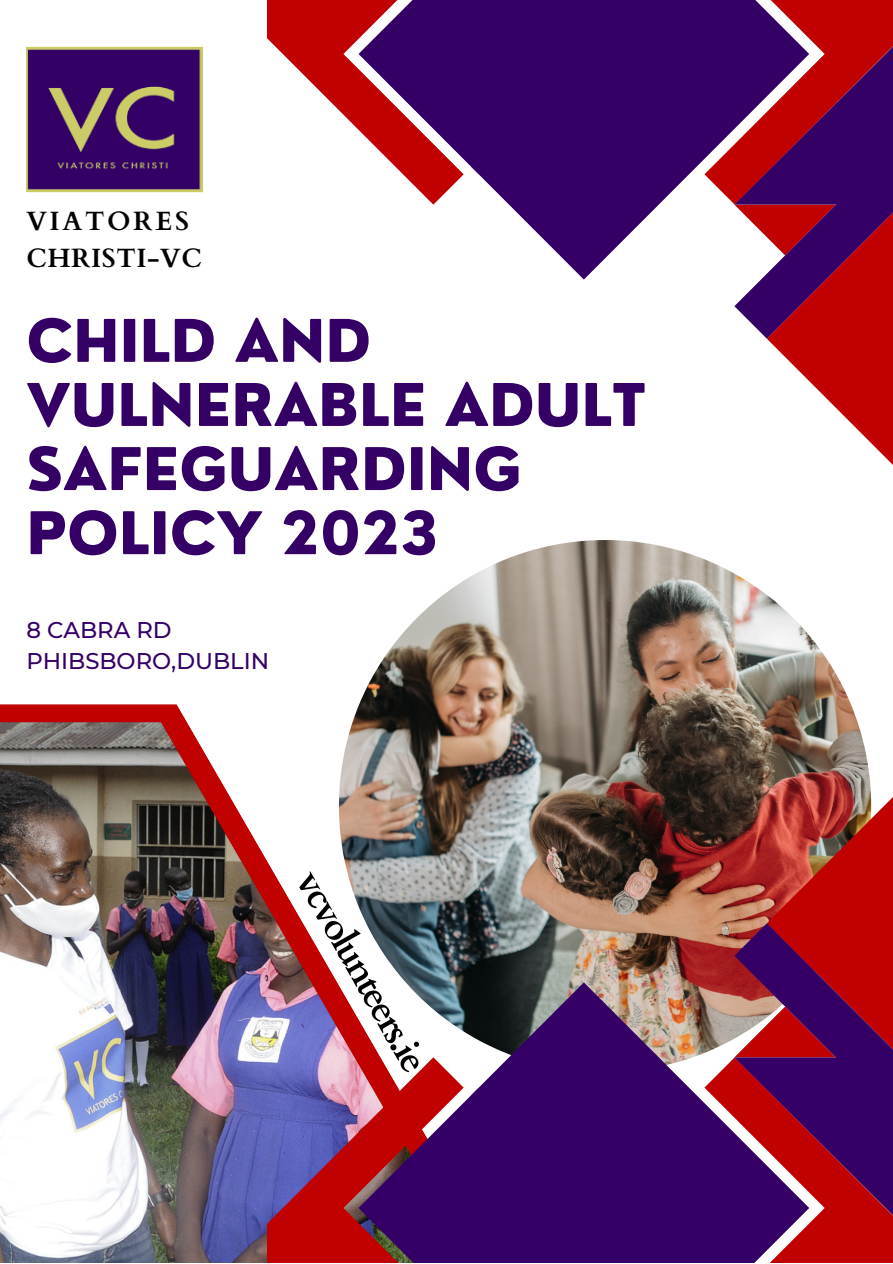
<style>
.page{position:relative;width:893px;height:1264px;background:#fff}
.page>*{position:absolute;margin:0;border:0;box-sizing:border-box;transform-origin:0 0}
.t1{font:800 57.3px/64.1px "Nourd";color:#350066}
.t2{font:700 37.5px "Cardo";color:#000}
.t3{font:700 26.4px "Cardo";letter-spacing:.02em;color:#000}
.t4{font:700 26.4px "Cardo";letter-spacing:.1em;color:#000}
.t5{font:500 22.65px "Montserrat";color:#350066}
</style>
<div class="page">
<svg style="left:0;top:704px;width:187px;height:18px;background:#c40c0c"></svg>
<img style="left:0;top:722px;width:339px;height:540px">
<img style="left:26px;top:46px;width:178px;height:147px">
<svg style="left:463px;top:0;width:241px;height:279px;fill:#350066"></svg>
<svg style="left:267px;top:0;width:196px;height:205px"></svg>
<svg style="left:704px;top:0;width:188px;height:464px"></svg>
<img style="left:339px;top:540px;width:532px;height:517px">
<svg style="left:358px;top:982px;width:346px;height:280px;background:#583076"></svg>
<svg style="left:267px;top:1057px;width:196px;height:205px;background:#8a3360"></svg>
<svg style="left:704px;top:788px;width:188px;height:474px;background:#8d2141"></svg>
<p class="t4" style="left:26px;top:204px;width:164px">VIATORES</p>
<p class="t3" style="left:26px;top:241px;width:177px">CHRISTI-VC</p>
<p class="t1" style="left:26px;top:308px;width:620px">CHILD AND<br>VULNERABLE ADULT<br>SAFEGUARDING<br>POLICY 2023</p>
<p class="t5" style="left:26px;top:616px;width:147px">8 CABRA RD</p>
<p class="t5" style="left:26px;top:647px;width:244px">PHIBSBORO,DUBLIN</p>
<p class="t2" style="left:327px;top:861px;width:227px;rotate:60deg">vcvolunteers.ie</p>
</div>
